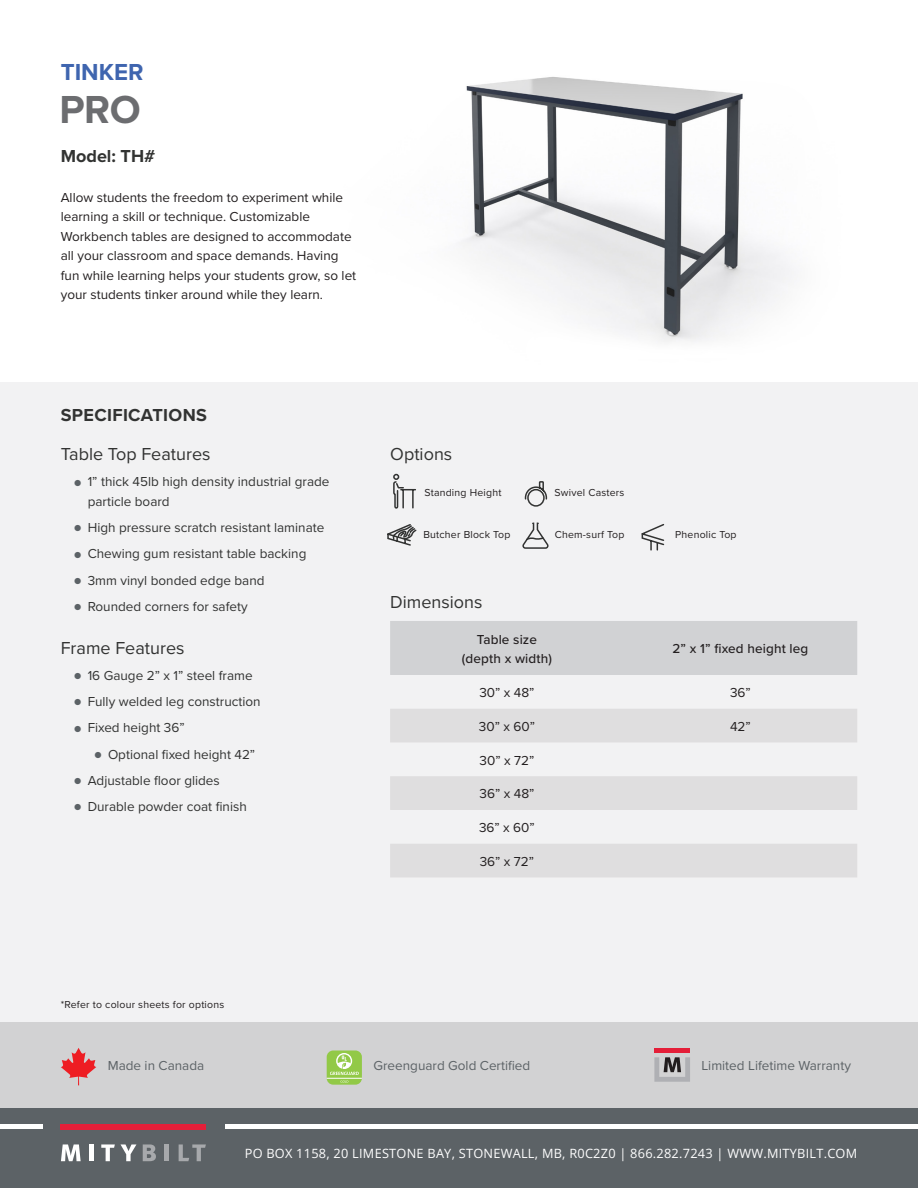
<style>
.page{position:relative;width:918px;height:1188px;background:#fff}
.page>*{position:absolute;margin:0;border:0;box-sizing:border-box;transform-origin:0 0}
.t1{font:700 40.5px "Proxima Nova";color:#6c6d70}
.Overline{font:700 24px "Proxima Nova";color:#3f65af}
.Subheader{font:18px "Proxima Nova";color:#323332}
.Model{font:700 18px "Proxima Nova";letter-spacing:.02em;color:#323332}
.t2{font:13.5px/19.5px "Proxima Nova";color:#323332}
.Body{font:13.5px/19.5px "Proxima Nova";color:#231f20}
.t3{font:13.5px "Proxima Nova";color:#5c6266}
.Table_Headers{font:500 13.5px/19.5px "Proxima Nova";letter-spacing:.01em;color:#231f20;text-align:center}
.t4{font:12.75px "Open Sans";letter-spacing:.02em;color:#fff}
.Options{font:10.5px "Proxima Nova";letter-spacing:.02em;color:#231f20}
.Small_text{font:10.5px "Proxima Nova";letter-spacing:.02em;color:#231f20}
.s1{font-size:10.5px;color:#5c6266}
</style>
<div class="page">
<div style="left:0;top:382px;width:918px;height:806px;background:#f2f2f3"></div>
<div style="left:0;top:1022px;width:918px;height:87px;background:#d2d2d3"></div>
<div style="left:0;top:1109px;width:918px;height:79px;background:#5c6266"></div>
<div style="left:61px;top:1124px;width:145px;height:5px;background:#e41f39"></div>
<svg style="left:61px;top:1144px;width:20px;height:17px"></svg>
<hr style="left:90px;top:1144px;width:4px;height:17px;background:#fff">
<svg style="left:101px;top:1144px;width:14px;height:17px"></svg>
<svg style="left:121px;top:1144px;width:15px;height:17px"></svg>
<svg style="left:143px;top:1144px;width:13px;height:17px"></svg>
<hr style="left:165px;top:1144px;width:4px;height:17px;background:#a7a9ac">
<svg style="left:179px;top:1144px;width:27px;height:17px"></svg>
<div style="left:225px;top:1124px;width:693px;height:5px;background:#fff"></div>
<div style="left:0;top:1124px;width:42px;height:5px;background:#fff"></div>
<div style="left:327px;top:1051px;width:35px;height:34px;background:#92c947;border-radius:6px"></div>
<hr style="left:327px;top:1078px;width:35px;height:1px;background:#fff">
<svg style="left:330px;top:1053px;width:29px;height:30px"></svg>
<svg style="left:61px;top:1048px;width:35px;height:37px"></svg>
<div style="left:654px;top:1048px;width:36px;height:5px;background:#e41e38"></div>
<svg style="left:654px;top:1057px;width:36px;height:25px"></svg>
<img style="left:461px;top:77px;width:331px;height:265px">
<div style="left:390px;top:621px;width:467px;height:54px;background:#d1d2d4"></div>
<svg style="left:390px;top:709px;width:467px;height:168px;fill:#dfdedf"></svg>
<svg style="left:524px;top:481px;width:24px;height:26px"></svg>
<svg style="left:522px;top:522px;width:27px;height:27px"></svg>
<svg style="left:387px;top:524px;width:30px;height:22px"></svg>
<svg style="left:393px;top:474px;width:22px;height:35px"></svg>
<svg style="left:641px;top:524px;width:24px;height:27px"></svg>
<p class="Overline" style="left:61px;top:54px;width:84px">TINKER</p>
<p class="t1" style="left:59px;top:79px;width:83px">PRO</p>
<p class="Model" style="left:61px;top:142px;width:96px">Model: TH#</p>
<p class="Body" style="left:61px;top:187px;width:297px">Allow students the freedom to experiment while learning a skill or technique. Customizable Workbench tables are designed to accommodate all your classroom and space demands. Having fun while learning helps your students grow, so let your students tinker around while they learn.</p>
<h3 class="Model" style="left:61px;top:401px;width:148px">SPECIFICATIONS</h3>
<p class="Subheader" style="left:61px;top:441px;width:151px">Table Top Features</p>
<p class="t2" style="left:88px;top:472px;width:243px;text-indent:-14px"><span class="s1">●</span> 1” thick 45lb high density industrial grade particle board</p>
<p class="t2" style="left:74px;top:517px;width:252px"><span class="s1">●</span> High pressure scratch resistant laminate</p>
<p class="t2" style="left:74px;top:544px;width:234px"><span class="s1">●</span> Chewing gum resistant table backing</p>
<p class="t2" style="left:74px;top:570px;width:192px"><span class="s1">●</span> 3mm vinyl bonded edge band</p>
<p class="t2" style="left:74px;top:596px;width:175px"><span class="s1">●</span> Rounded corners for safety</p>
<p class="Subheader" style="left:61px;top:634px;width:125px">Frame Features</p>
<p class="t2" style="left:74px;top:665px;width:180px"><span class="s1">●</span> 16 Gauge 2” x 1” steel frame</p>
<p class="t2" style="left:74px;top:691px;width:188px"><span class="s1">●</span> Fully welded leg construction</p>
<p class="t2" style="left:74px;top:718px;width:112px"><span class="s1">●</span> Fixed height 36”</p>
<p class="t2" style="left:94px;top:744px;width:162px"><span class="s1">●</span> Optional fixed height 42”</p>
<p class="t2" style="left:74px;top:770px;width:147px"><span class="s1">●</span> Adjustable floor glides</p>
<p class="t2" style="left:74px;top:796px;width:174px"><span class="s1">●</span> Durable powder coat finish</p>
<p class="Subheader" style="left:390px;top:441px;width:64px">Options</p>
<p class="Options" style="left:425px;top:485px;width:78px">Standing Height</p>
<p class="Options" style="left:555px;top:485px;width:71px">Swivel Casters</p>
<p class="Options" style="left:423px;top:527px;width:89px">Butcher Block Top</p>
<p class="Options" style="left:555px;top:527px;width:71px">Chem-surf Top</p>
<p class="Options" style="left:675px;top:527px;width:63px">Phenolic Top</p>
<p class="Subheader" style="left:390px;top:589px;width:94px">Dimensions</p>
<p class="Table_Headers" style="left:462px;top:629px;width:92px">Table size (depth x width)</p>
<p class="Table_Headers" style="left:673px;top:639px;width:137px">2” x 1” fixed height leg</p>
<p class="Body" style="left:479px;top:682px;width:57px">30” x 48”</p>
<p class="Body" style="left:730px;top:682px;width:22px">36”</p>
<p class="Body" style="left:479px;top:716px;width:58px">30” x 60”</p>
<p class="Body" style="left:730px;top:716px;width:22px">42”</p>
<p class="Body" style="left:480px;top:750px;width:56px">30” x 72”</p>
<p class="Body" style="left:480px;top:784px;width:56px">36” x 48”</p>
<p class="Body" style="left:479px;top:817px;width:57px">36” x 60”</p>
<p class="Body" style="left:480px;top:851px;width:56px">36” x 72”</p>
<p class="Small_text" style="left:61px;top:997px;width:165px">*Refer to colour sheets for options</p>
<p class="t3" style="left:108px;top:1056px;width:98px">Made in Canada</p>
<p class="t3" style="left:374px;top:1056px;width:158px">Greenguard Gold Certified</p>
<p class="t3" style="left:701px;top:1056px;width:151px">Limited Lifetime Warranty</p>
<p class="t4" style="left:245px;top:1144px;width:614px">PO BOX 1158, 20 LIMESTONE BAY, STONEWALL, MB, R0C2Z0 | 866.282.7243 | WWW.MITYBILT.COM</p>
</div>
